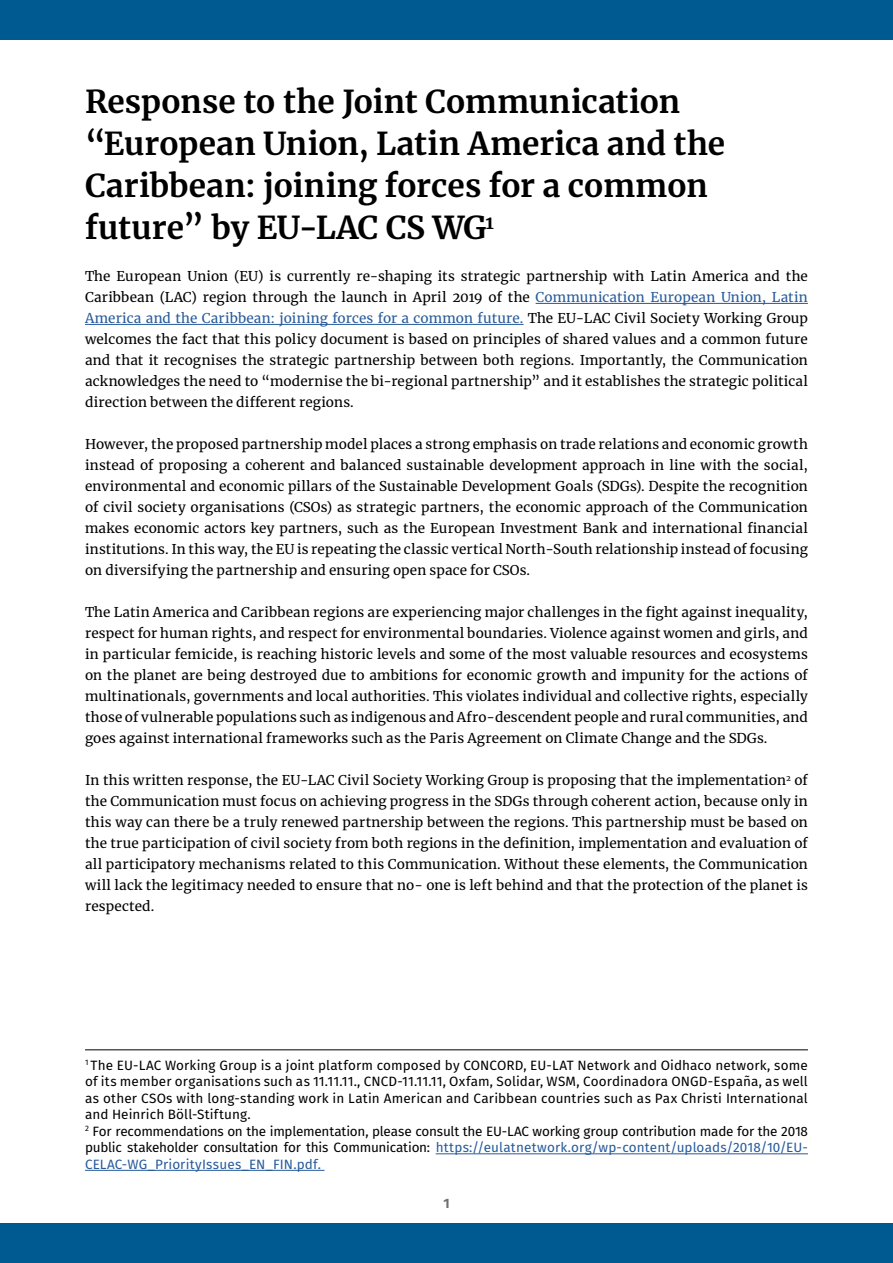
<style>
.page{position:relative;width:893px;height:1263px;background:#fff}
.page>*{position:absolute;margin:0;border:0;box-sizing:border-box;transform-origin:0 0}
.t1{font:700 31.5px/42px "Merriweather";color:#000}
.t2{font:13.5px/21px "Merriweather";letter-spacing:.01em;color:#000;text-align:justify}
.t3{font:13.5px/16.5px "Fira Sans";letter-spacing:.005em;color:#000}
.t4{font:700 13.5px "Fira Sans";color:#706f6f}
.s1{color:#275b9b}
</style>
<div class="page">
<hr style="left:536px;top:303px;width:272px;height:1px;background:#275b9b">
<hr style="left:85px;top:324px;width:439px;height:1px;background:#275b9b">
<hr style="left:436px;top:1153px;width:372px;height:1px;background:#275b9b">
<hr style="left:85px;top:1170px;width:239px;height:1px;background:#275b9b">
<hr style="left:85px;top:1049px;width:723px;height:1px;background:#000">
<div style="left:0;top:0;width:893px;height:40px;background:#005a92"></div>
<div style="left:0;top:1223px;width:893px;height:40px;background:#005a92"></div>
<h1 class="t1" style="left:85px;top:80px;width:642px">Response to the Joint Communication “European Union, Latin America and the Caribbean: joining forces for a common future” by EU-LAC CS WG<sup>1</sup></h1>
<p class="t2" style="left:85px;top:265px;width:724px">The European Union (EU) is currently re-shaping its strategic partnership with Latin America and the Caribbean (LAC) region through the launch in April 2019 of the <span class="s1">Communication European Union, Latin America and the Caribbean: joining forces for a common future.</span> The EU-LAC Civil Society Working Group welcomes the fact that this policy document is based on principles of shared values and a common future and that it recognises the strategic partnership between both regions. Importantly, the Communication acknowledges the need to “modernise the bi-regional partnership” and it establishes the strategic political direction between the different regions.</p>
<p class="t2" style="left:85px;top:433px;width:724px">However, the proposed partnership model places a strong emphasis on trade relations and economic growth instead of proposing a coherent and balanced sustainable development approach in line with the social, environmental and economic pillars of the Sustainable Development Goals (SDGs). Despite the recognition of civil society organisations (CSOs) as strategic partners, the economic approach of the Communication makes economic actors key partners, such as the European Investment Bank and international financial institutions. In this way, the EU is repeating the classic vertical North-South relationship instead of focusing on diversifying the partnership and ensuring open space for CSOs.</p>
<p class="t2" style="left:85px;top:601px;width:724px">The Latin America and Caribbean regions are experiencing major challenges in the fight against inequality, respect for human rights, and respect for environmental boundaries. Violence against women and girls, and in particular femicide, is reaching historic levels and some of the most valuable resources and ecosystems on the planet are being destroyed due to ambitions for economic growth and impunity for the actions of multinationals, governments and local authorities. This violates individual and collective rights, especially those of vulnerable populations such as indigenous and Afro-descendent people and rural communities, and goes against international frameworks such as the Paris Agreement on Climate Change and the SDGs.</p>
<p class="t2" style="left:85px;top:769px;width:724px">In this written response, the EU-LAC Civil Society Working Group is proposing that the implementation<sup>2</sup> of the Communication must focus on achieving progress in the SDGs through coherent action, because only in this way can there be a truly renewed partnership between the regions. This partnership must be based on the true participation of civil society from both regions in the definition, implementation and evaluation of all participatory mechanisms related to this Communication. Without these elements, the Communication will lack the legitimacy needed to ensure that no- one is left behind and that the protection of the planet is respected.</p>
<p class="t3" style="left:85px;top:1057px;width:724px"><sup>1</sup> The EU-LAC Working Group is a joint platform composed by CONCORD, EU-LAT Network and Oidhaco network, some of its member organisations such as 11.11.11., CNCD-11.11.11, Oxfam, Solidar, WSM, Coordinadora ONGD-España, as well as other CSOs with long-standing work in Latin American and Caribbean countries such as Pax Christi International and Heinrich Böll-Stiftung.<br><sup>2</sup> For recommendations on the implementation, please consult the EU-LAC working group contribution made for the 2018 public stakeholder consultation for this Communication: <span class="s1">https://eulatnetwork.org/wp-content/uploads/2018/10/EU-CELAC-WG_PriorityIssues_EN_FIN.pdf.</span></p>
<p class="t4" style="left:443px;top:1194px;width:8px">1</p>
</div>
